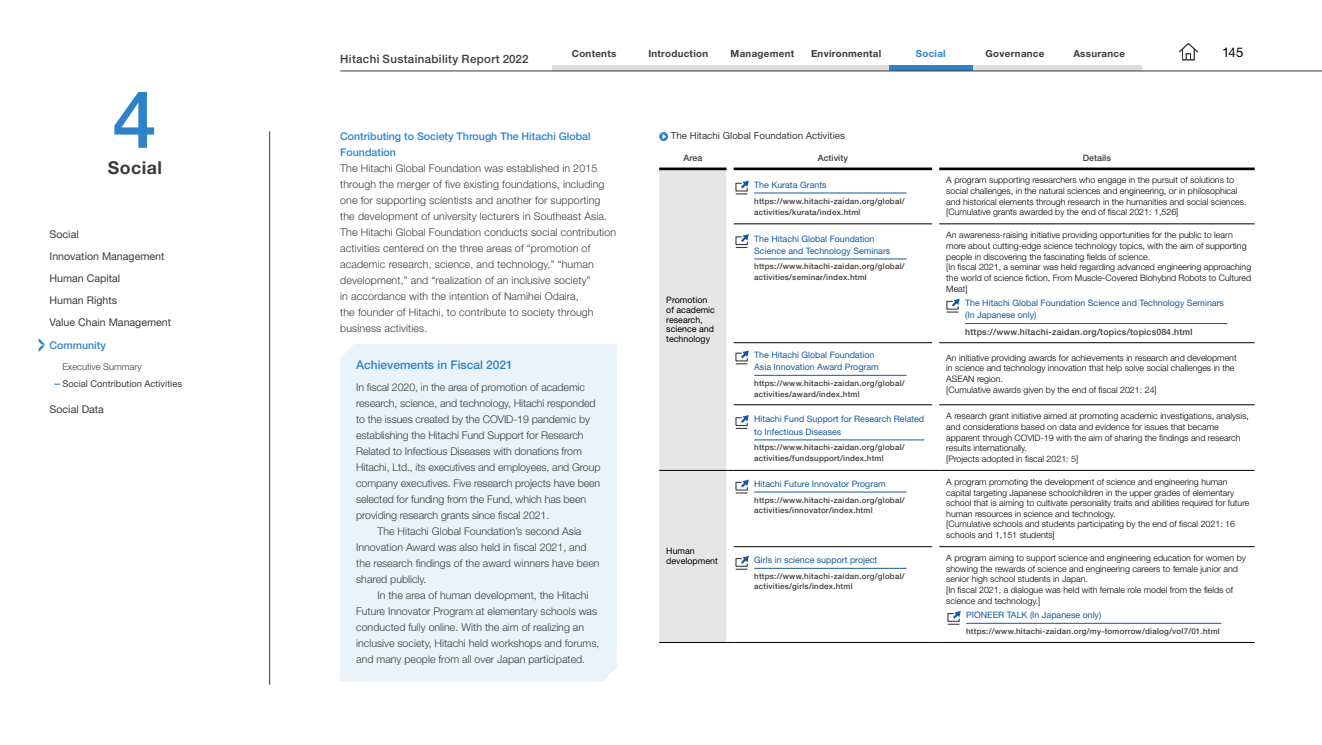
<style>
.page{position:relative;width:1322px;height:745px;background:#fff}
.page>*{position:absolute;margin:0;border:0;box-sizing:border-box;transform-origin:0 0}
.t1{font:500 79.75px "Helvetica Neue LT Std";color:#2d82c8}
.t2{font:700 17.75px "Helvetica Neue LT Std";letter-spacing:.025em;color:#3e3a39}
.t3{font:13.25px "Helvetica Neue LT Std";color:#000}
.t4{font:500 12px "Helvetica Neue LT Std";color:#2d82c8}
.t5{font:500 11.5px "Helvetica Neue LT Std";letter-spacing:.03em;color:#3e3a39}
.t6{font:300 10.62px/16px "Helvetica Neue LT Std";color:#3e3a39}
.t7{font:10.62px/22.1px "Helvetica Neue LT Std";color:#3e3a39}
.t8{font:500 10.62px/16px "Helvetica Neue LT Std";color:#2d82c8}
.t9{font:700 9.75px "Helvetica Neue LT Std";letter-spacing:.03em;color:#3e3a39}
.t10{font:9.75px "Helvetica Neue LT Std";color:#3e3a39}
.t11{font:700 9.75px "Helvetica Neue LT Std";letter-spacing:.03em;color:#2d82c8}
.t12{font:9.25px "Helvetica Neue LT Std";color:#3e3a39}
.t13{font:300 9.25px "Helvetica Neue LT Std";color:#3e3a39}
.t14{font:300 8.88px/10.6px "Helvetica Neue LT Std";color:#000}
.t15{font:8.88px/12.4px "Helvetica Neue LT Std";color:#15599f}
.t16{font:8.88px/9.8px "Helvetica Neue LT Std";color:#000}
.t17{font:500 8.88px "Helvetica Neue LT Std";color:#3e3a39}
.t18{font:500 8.75px "Helvetica Neue LT Std";letter-spacing:.025em;color:#3e3a39}
.t19{font:500 8px/10.6px "Helvetica Neue LT Std";letter-spacing:.03em;color:#3e3a39}
.s1{font-weight:500;font-size:10.25px;color:#2d82c8}
</style>
<div class="page">
<div style="left:973px;top:65px;width:84px;height:5px;background:#dcdddd"></div>
<div style="left:1057px;top:65px;width:84px;height:5px;background:#dcdddd"></div>
<div style="left:636px;top:65px;width:84px;height:5px;background:#dcdddd"></div>
<div style="left:720px;top:65px;width:84px;height:5px;background:#dcdddd"></div>
<div style="left:888px;top:65px;width:85px;height:5px;background:#2d82c8"></div>
<div style="left:804px;top:65px;width:84px;height:5px;background:#dcdddd"></div>
<div style="left:552px;top:65px;width:84px;height:5px;background:#dcdddd"></div>
<svg style="left:1179px;top:43px;width:19px;height:17px"></svg>
<hr style="left:269px;top:131px;width:1px;height:553px;background:#3e3a39">
<svg style="left:39px;top:338px;width:6px;height:14px"></svg>
<hr style="left:340px;top:70px;width:982px;height:1px;background:#3e3a39">
<div style="left:340px;top:344px;width:277px;height:336px;background:#eaf3f9"></div>
<div style="left:659px;top:132px;width:9px;height:9px;background:#2d82c8;border-radius:50%"></div>
<svg style="left:662px;top:134px;width:4px;height:5px"></svg>
<svg style="left:659px;top:167px;width:595px;height:475px"></svg>
<h1 class="t1" style="left:112px;top:72px;width:46px">4</h1>
<h2 class="t2" style="left:108px;top:156px;width:56px">Social</h2>
<p class="t7" style="left:50px;top:222px;width:123px">Social<br>Innovation Management<br>Human Capital<br>Human Rights<br>Value Chain Management</p>
<p class="t8" style="left:50px;top:336px;width:58px">Community</p>
<p class="t13" style="left:62px;top:361px;width:81px">Executive Summary</p>
<p class="t12" style="left:55px;top:378px;width:129px"><span class="s1">–</span> Social Contribution Activities</p>
<p class="t7" style="left:50px;top:398px;width:56px">Social Data</p>
<p class="t5" style="left:340px;top:52px;width:190px">Hitachi Sustainability Report 2022</p>
<p class="t9" style="left:572px;top:48px;width:46px">Contents</p>
<p class="t9" style="left:648px;top:48px;width:61px">Introduction</p>
<p class="t9" style="left:730px;top:48px;width:65px">Management</p>
<p class="t9" style="left:811px;top:48px;width:72px">Environmental</p>
<p class="t11" style="left:916px;top:48px;width:31px">Social</p>
<p class="t9" style="left:985px;top:48px;width:60px">Governance</p>
<p class="t9" style="left:1073px;top:48px;width:53px">Assurance</p>
<h3 class="t3" style="left:1222px;top:44px;width:23px">145</h3>
<p class="t8" style="left:340px;top:128px;width:252px">Contributing to Society Through The Hitachi Global<br>Foundation</p>
<p class="t6" style="left:340px;top:160px;width:277px">The Hitachi Global Foundation was established in 2015 through the merger of five existing foundations, including one for supporting scientists and another for supporting the development of university lecturers in Southeast Asia.<br>The Hitachi Global Foundation conducts social contribution activities centered on the three areas of “promotion of academic research, science, and technology,” “human development,” and “realization of an inclusive society”<br>in accordance with the intention of Namihei Odaira,<br>the founder of Hitachi, to contribute to society through business activities.</p>
<h3 class="t4" style="left:356px;top:357px;width:158px">Achievements in Fiscal 2021</h3>
<p class="t6" style="left:356px;top:379px;width:230px">In fiscal 2020, in the area of promotion of academic</p>
<p class="t6" style="left:356px;top:395px;width:241px">research, science, and technology, Hitachi responded</p>
<p class="t6" style="left:356px;top:411px;width:235px">to the issues created by the COVID-19 pandemic by</p>
<p class="t6" style="left:356px;top:427px;width:229px">establishing the Hitachi Fund Support for Research</p>
<p class="t6" style="left:356px;top:443px;width:227px">Related to Infectious Diseases with donations from</p>
<p class="t6" style="left:356px;top:459px;width:246px">Hitachi, Ltd., its executives and employees, and Group</p>
<p class="t6" style="left:356px;top:474px;width:246px">company executives. Five research projects have been</p>
<p class="t6" style="left:356px;top:490px;width:231px">selected for funding from the Fund, which has been</p>
<p class="t6" style="left:356px;top:506px;width:195px">providing research grants since fiscal 2021.</p>
<p class="t6" style="left:377px;top:522px;width:205px">The Hitachi Global Foundation’s second Asia</p>
<p class="t6" style="left:356px;top:538px;width:232px">Innovation Award was also held in fiscal 2021, and</p>
<p class="t6" style="left:356px;top:554px;width:245px">the research findings of the award winners have been</p>
<p class="t6" style="left:356px;top:570px;width:72px">shared publicly.</p>
<p class="t6" style="left:377px;top:586px;width:212px">In the area of human development, the Hitachi</p>
<p class="t6" style="left:356px;top:602px;width:243px">Future Innovator Program at elementary schools was</p>
<p class="t6" style="left:356px;top:618px;width:229px">conducted fully online. With the aim of realizing an</p>
<p class="t6" style="left:356px;top:634px;width:245px">inclusive society, Hitachi held workshops and forums,</p>
<p class="t6" style="left:356px;top:650px;width:231px">and many people from all over Japan participated.</p>
<p class="t10" style="left:671px;top:130px;width:176px">The Hitachi Global Foundation Activities</p>
<p class="t17" style="left:683px;top:153px;width:20px">Area</p>
<p class="t17" style="left:818px;top:153px;width:32px">Activity</p>
<p class="t17" style="left:1083px;top:153px;width:30px">Details</p>
<p class="t16" style="left:666px;top:295px;width:50px">Promotion of academic research, science and technology</p>
<p class="t16" style="left:666px;top:546px;width:53px">Human development</p>
<p class="t15" style="left:754px;top:178px;width:74px">The Kurata Grants</p>
<p class="t19" style="left:754px;top:195px;width:152px">https://www.hitachi-zaidan.org/global/ activities/kurata/index.html</p>
<p class="t15" style="left:754px;top:232px;width:138px">The Hitachi Global Foundation<br>Science and Technology Seminars</p>
<p class="t19" style="left:754px;top:261px;width:152px">https://www.hitachi-zaidan.org/global/ activities/seminar/index.html</p>
<p class="t15" style="left:754px;top:348px;width:126px">The Hitachi Global Foundation<br>Asia Innovation Award Program</p>
<p class="t19" style="left:754px;top:377px;width:152px">https://www.hitachi-zaidan.org/global/ activities/award/index.html</p>
<p class="t15" style="left:754px;top:412px;width:171px">Hitachi Fund Support for Research Related to Infectious Diseases</p>
<p class="t19" style="left:754px;top:442px;width:152px">https://www.hitachi-zaidan.org/global/ activities/fundsupport/index.html</p>
<p class="t15" style="left:754px;top:477px;width:133px">Hitachi Future Innovator Program</p>
<p class="t19" style="left:754px;top:494px;width:152px">https://www.hitachi-zaidan.org/global/ activities/innovator/index.html</p>
<p class="t15" style="left:754px;top:553px;width:125px">Girls in science support project</p>
<p class="t19" style="left:754px;top:570px;width:152px">https://www.hitachi-zaidan.org/global/ activities/girls/index.html</p>
<p class="t14" style="left:946px;top:174px;width:302px">A program supporting researchers who engage in the pursuit of solutions to social challenges, in the natural sciences and engineering, or in philosophical and historical elements through research in the humanities and social sciences. [Cumulative grants awarded by the end of fiscal 2021: 1,526]</p>
<p class="t14" style="left:946px;top:229px;width:306px">An awareness-raising initiative providing opportunities for the public to learn more about cutting-edge science technology topics, with the aim of supporting people in discovering the fascinating fields of science.<br>[In fiscal 2021, a seminar was held regarding advanced engineering approaching the world of science fiction, From Muscle-Covered Biohybrid Robots to Cultured Meat]</p>
<p class="t15" style="left:965px;top:296px;width:260px">The Hitachi Global Foundation Science and Technology Seminars (In Japanese only)</p>
<p class="t18" style="left:965px;top:326px;width:229px">https://www.hitachi-zaidan.org/topics/topics084.html</p>
<p class="t14" style="left:946px;top:352px;width:292px">An initiative providing awards for achievements in research and development in science and technology innovation that help solve social challenges in the ASEAN region.<br>[Cumulative awards given by the end of fiscal 2021: 24]</p>
<p class="t14" style="left:946px;top:410px;width:304px">A research grant initiative aimed at promoting academic investigations, analysis, and considerations based on data and evidence for issues that became apparent through COVID-19 with the aim of sharing the findings and research results internationally.<br>[Projects adopted in fiscal 2021: 5]</p>
<p class="t14" style="left:946px;top:476px;width:305px">A program promoting the development of science and engineering human capital targeting Japanese schoolchildren in the upper grades of elementary school that is aiming to cultivate personality traits and abilities required for future human resources in science and technology.<br>[Cumulative schools and students participating by the end of fiscal 2021: 16 schools and 1,151 students]</p>
<p class="t14" style="left:946px;top:552px;width:301px">A program aiming to support science and engineering education for women by showing the rewards of science and engineering careers to female junior and senior high school students in Japan.<br>[In fiscal 2021, a dialogue was held with female role model from the fields of science and technology.]</p>
<p class="t15" style="left:966px;top:608px;width:137px">PIONEER TALK (In Japanese only)</p>
<p class="t19" style="left:966px;top:625px;width:255px">https://www.hitachi-zaidan.org/my-tomorrow/dialog/vol7/01.html</p>
</div>
